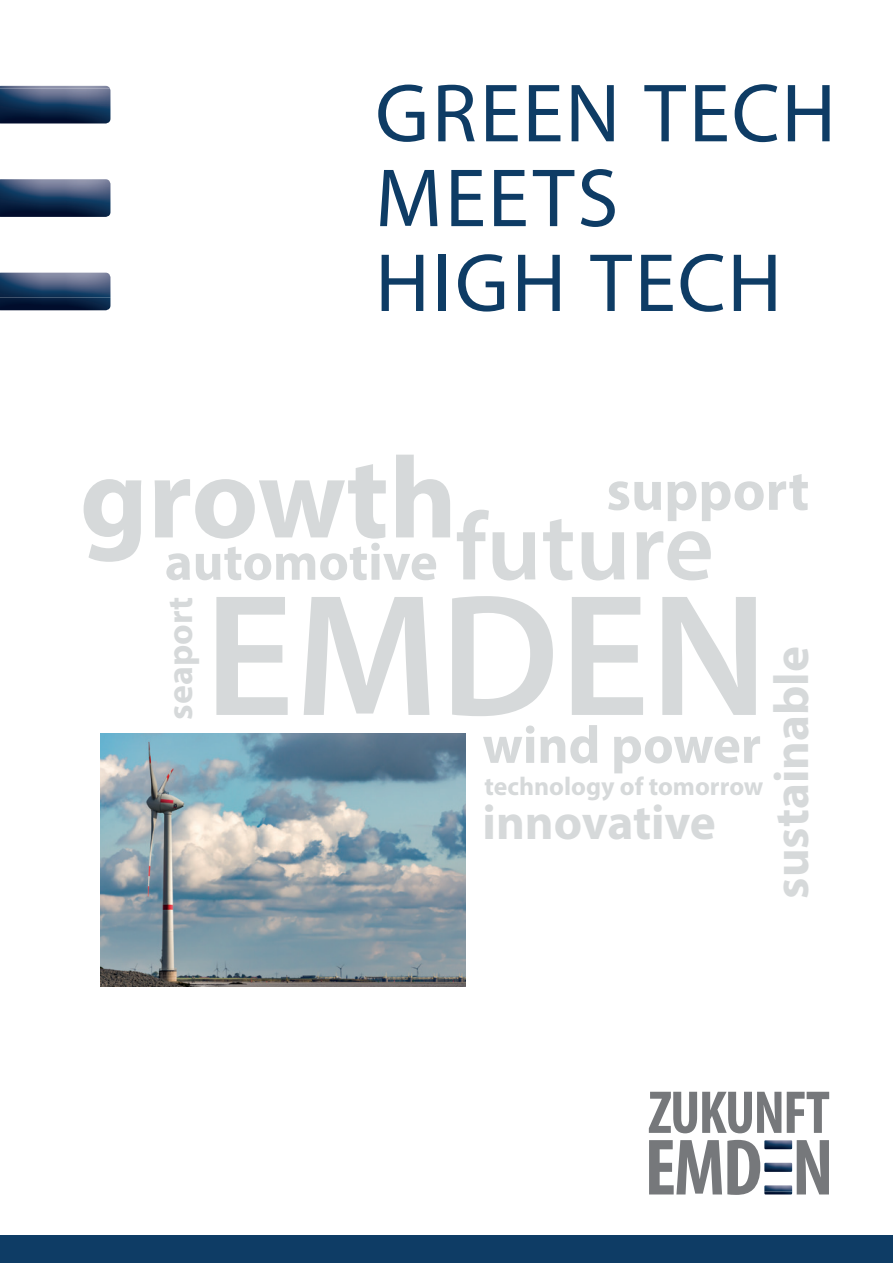
<style>
.page{position:relative;width:893px;height:1263px;background:#fff}
.page>*{position:absolute;margin:0;border:0;box-sizing:border-box;transform-origin:0 0}
.t1{font:600 175.05px "Myriad Pro";color:#d6d9da}
.t2{font:700 116.55px "Myriad Pro";color:#d6d9da}
.t3{font:83.25px/84.8px "Myriad Pro";letter-spacing:.035em;color:#0e3c65}
.t4{font:700 57px "Myriad Pro";color:#d6d9da}
.t5{font:700 53.25px "Myriad Pro";color:#d6d9da}
.t6{font:700 52.8px "Myriad Pro";color:#d6d9da}
.t7{font:700 49.35px "Myriad Pro";color:#d6d9da}
.t8{font:700 49.05px "Myriad Pro";color:#d6d9da}
.t9{font:700 35.7px "Myriad Pro";color:#d6d9da}
.t10{font:700 25.8px "Myriad Pro";color:#d6d9da}
</style>
<div class="page">
<svg style="left:0;top:85px;width:111px;height:226px"></svg>
<div style="left:0;top:1235px;width:893px;height:28px;background:#0e3c65"></div>
<svg style="left:649px;top:1140px;width:180px;height:55px"></svg>
<svg style="left:649px;top:1092px;width:180px;height:41px"></svg>
<img style="left:101px;top:733px;width:365px;height:253px">
<p class="t3" style="left:375px;top:70px;width:462px">GREEN TECH<br>MEETS<br>HIGH TECH</p>
<h2 class="t2" style="left:80px;top:422px;width:636px">growth<sub>future</sub></h2>
<p class="t4" style="left:606px;top:453px;width:205px">support</p>
<p class="t6" style="left:165px;top:527px;width:274px">automotive</p>
<p class="t9" style="left:157px;top:720px;width:124px;rotate:-90deg">seaport</p>
<h1 class="t1" style="left:204px;top:545px;width:566px">EMDEN</h1>
<p class="t5" style="left:482px;top:710px;width:280px">wind power</p>
<p class="t10" style="left:484px;top:770px;width:280px">technology of tomorrow</p>
<p class="t7" style="left:482px;top:791px;width:235px">innovative</p>
<p class="t8" style="left:760px;top:899px;width:254px;rotate:-90deg">sustainable</p>
</div>
